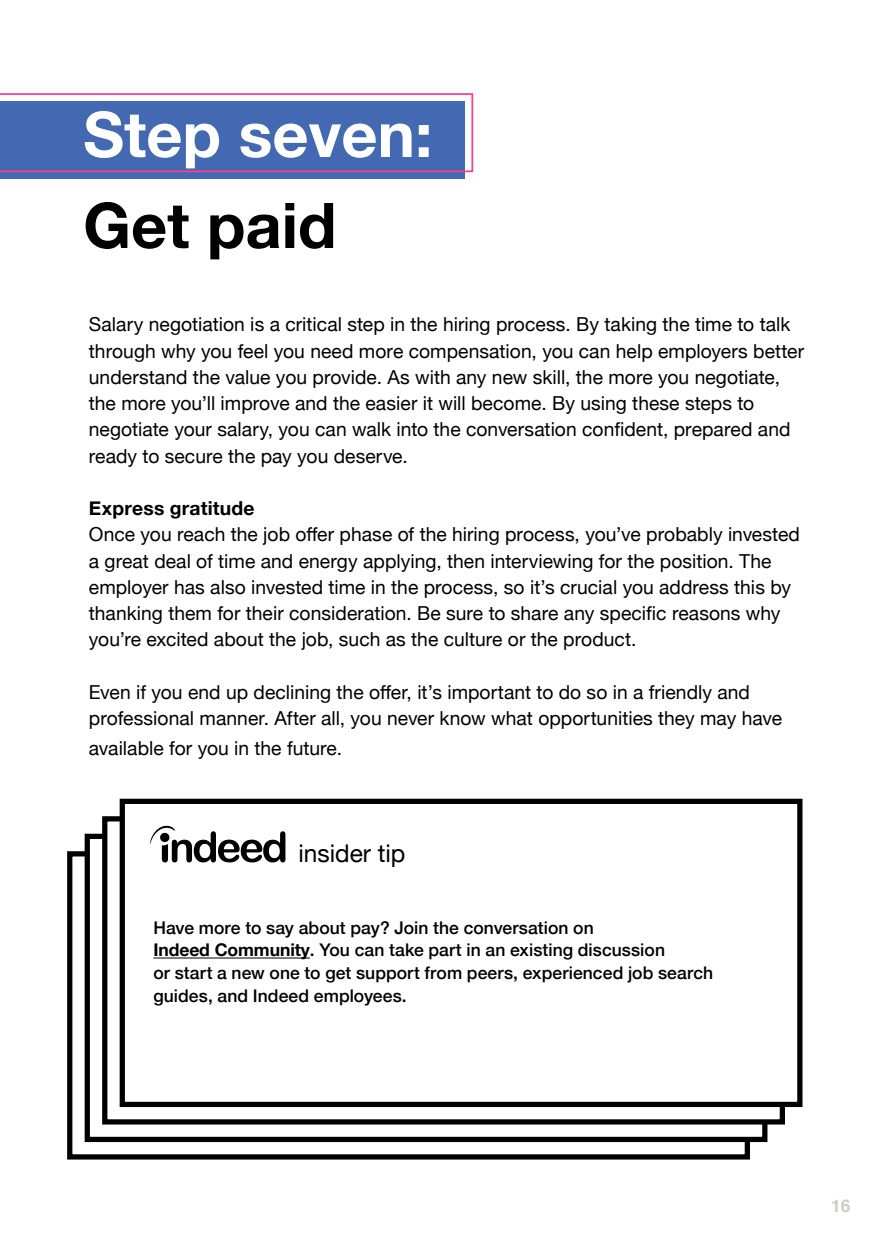
<style>
.page{position:relative;width:870px;height:1235px;background:#fff}
.page>*{position:absolute;margin:0;border:0;box-sizing:border-box;transform-origin:0 0}
.t1{font:700 63px "Helvetica Neue";color:#fff}
.t2{font:700 63px "Helvetica Neue";color:#000}
.t3{font:24.5px "Helvetica Neue";color:#000101}
.t4{font:19.25px/26.2px "Helvetica Neue";color:#000101}
.t5{font:700 19.25px "Helvetica Neue";letter-spacing:.01em;color:#000101}
.t6{font:500 17.5px/22.8px "Helvetica Neue";letter-spacing:.005em;color:#000101}
.t7{font:700 17.5px "Helvetica";color:#cdcccb}
.s1{font-weight:700}
</style>
<div class="page">
<div style="left:0;top:101px;width:465px;height:78px;background:linear-gradient(to right,#4369b2,#4369b2)"></div>
<svg style="left:0;top:93px;width:473px;height:79px;background:#5c74b7"></svg>
<div style="left:67px;top:851px;width:682px;height:308px;background:#fff;border:5px solid #000"></div>
<div style="left:85px;top:834px;width:682px;height:308px;background:#fff;border:5px solid #000"></div>
<div style="left:102px;top:816px;width:682px;height:308px;background:#fff;border:5px solid #000"></div>
<div style="left:120px;top:799px;width:682px;height:308px;background:#fff;border:5px solid #000"></div>
<hr style="left:153px;top:957px;width:157px;height:1px;background:#000101">
<svg style="left:150px;top:825px;width:135px;height:37px"></svg>
<h1 class="t1" style="left:83px;top:85px;width:351px">Step seven:</h1>
<h1 class="t2" style="left:83px;top:176px;width:255px">Get paid</h1>
<p class="t4" style="left:89px;top:312px;width:716px">Salary negotiation is a critical step in the hiring process. By taking the time to talk through why you feel you need more compensation, you can help employers better understand the value you provide. As with any new skill, the more you negotiate, the more you’ll improve and the easier it will become. By using these steps to negotiate your salary, you can walk into the conversation confident, prepared and ready to secure the pay you deserve.</p>
<p class="t5" style="left:89px;top:493px;width:167px">Express gratitude</p>
<p class="t4" style="left:89px;top:523px;width:712px">Once you reach the job offer phase of the hiring process, you’ve probably invested a great deal of time and energy applying, then interviewing for the position. The employer has also invested time in the process, so it’s crucial you address this by thanking them for their consideration. Be sure to share any specific reasons why you’re excited about the job, such as the culture or the product.</p>
<p class="t4" style="left:89px;top:680px;width:694px">Even if you end up declining the offer, it’s important to do so in a friendly and professional manner. After all, you never know what opportunities they may have</p>
<p class="t4" style="left:89px;top:736px;width:255px">available for you in the future.</p>
<p class="t3" style="left:298px;top:836px;width:108px">insider tip</p>
<p class="t6" style="left:153px;top:914px;width:561px">Have more to say about pay? Join the conversation on<br><span class="s1">Indeed Community</span>. You can take part in an existing discussion<br>or start a new one to get support from peers, experienced job search guides, and Indeed employees.</p>
<p class="t7" style="left:831px;top:1192px;width:21px">16</p>
</div>
